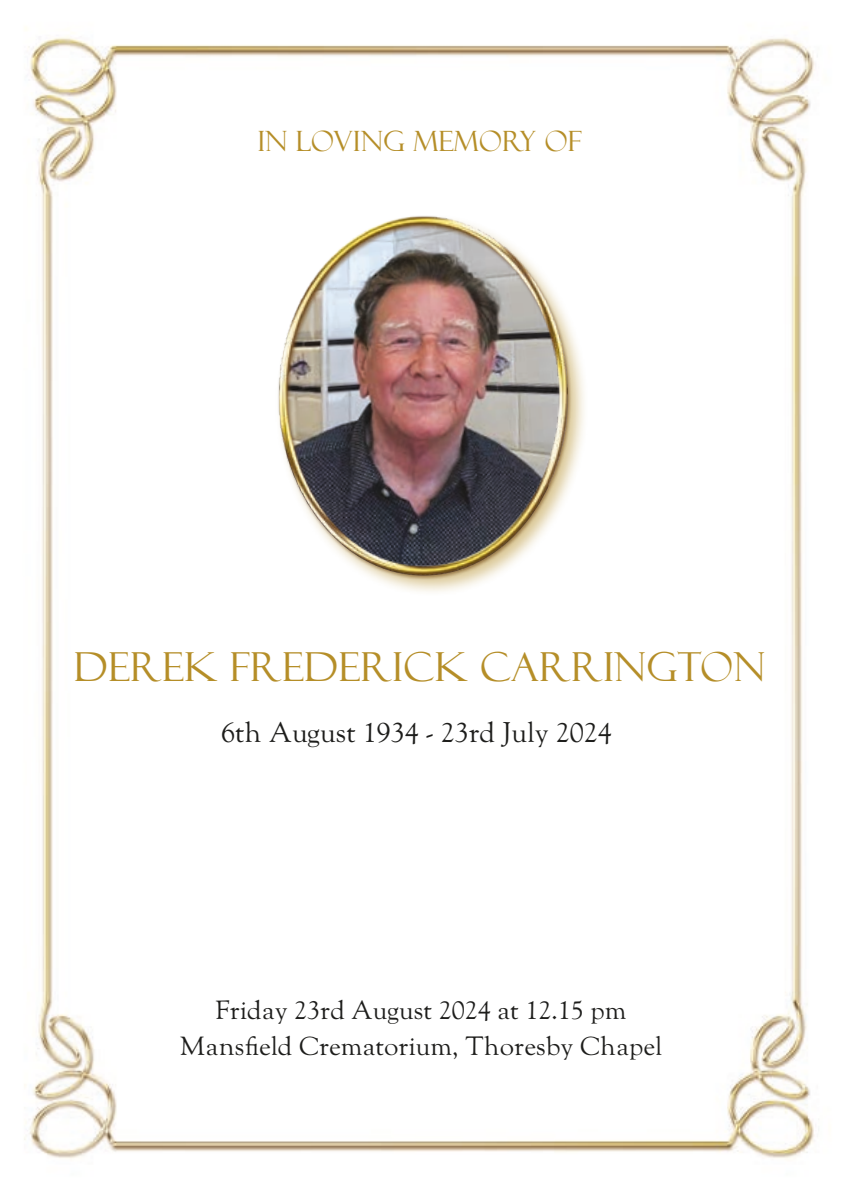
<style>
.page{position:relative;width:842px;height:1191px;background:#fff}
.page>*{position:absolute;margin:0;border:0;box-sizing:border-box;transform-origin:0 0}
.t1{font:40px "Felix Titling";letter-spacing:.01em;color:#b58e28}
.t2{font:28px "LTC Goudy Oldstyle Pro";color:#1d1d1b}
.t3{font:28px "Felix Titling";letter-spacing:.01em;color:#b58e28}
.t4{font:26px/36px "LTC Goudy Oldstyle Pro";color:#1d1d1b;text-align:center}
</style>
<div class="page">
<img style="left:24px;top:28px;width:791px;height:1131px">
<div style="left:275px;top:214px;width:314px;height:383px;background:#b58e28;opacity:.5"></div>
<img style="left:272px;top:209px;width:303px;height:373px">
<p class="t3" style="left:258px;top:125px;width:325px">IN LOVING MEMORY OF</p>
<h1 class="t1" style="left:74px;top:644px;width:693px">DEREK FREDERICK CARRINGTON</h1>
<p class="t2" style="left:221px;top:716px;width:392px">6th August 1934 - 23rd July 2024</p>
<p class="t4" style="left:180px;top:992px;width:484px">Friday 23rd August 2024 at 12.15 pm<br>Mansfield Crematorium, Thoresby Chapel</p>
</div>
